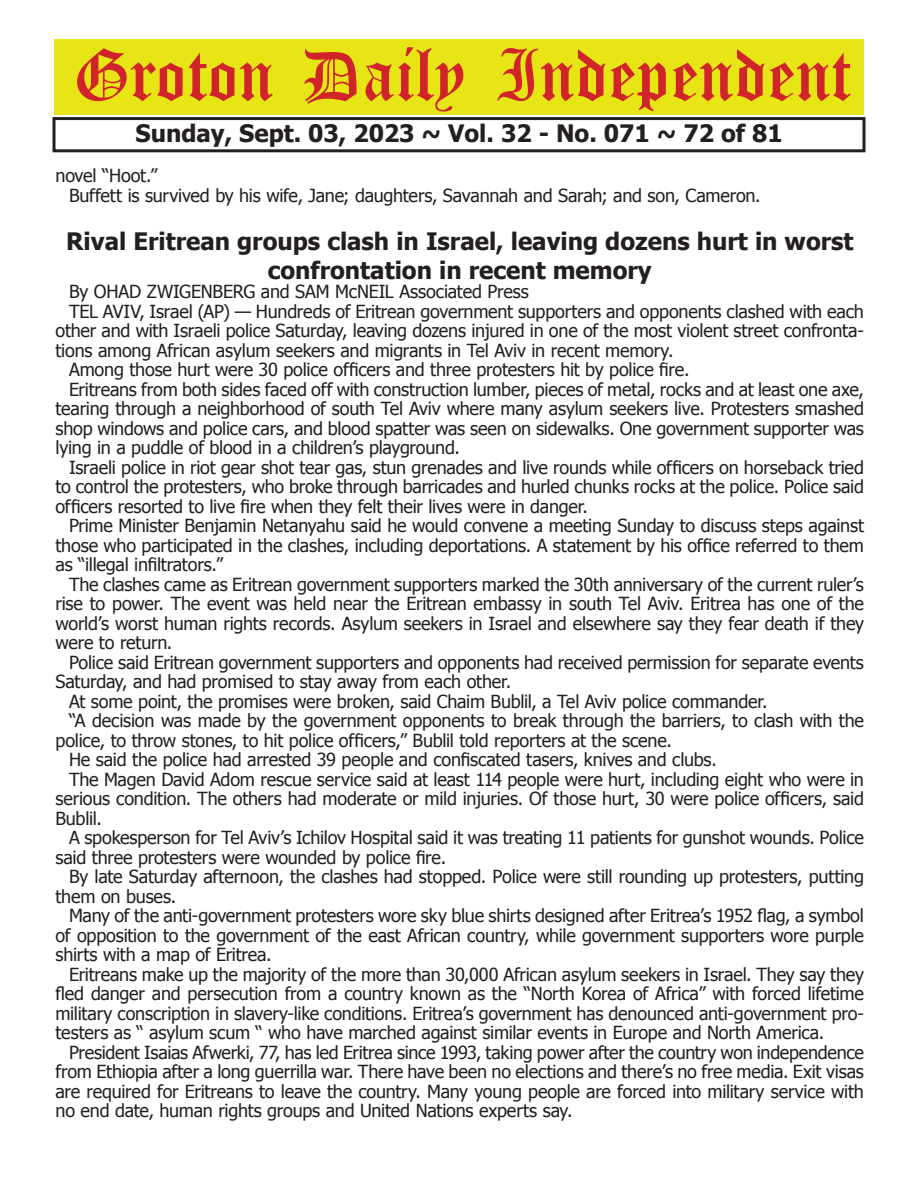
<style>
.page{position:relative;width:918px;height:1188px;background:#fff}
.page>*{position:absolute;margin:0;border:0;box-sizing:border-box;transform-origin:0 0}
.t1{font:54px "Old English Five";color:#d1232a}
.t2{font:700 24px/28.8px "Tahoma";color:#231f20;text-align:center}
.t3{font:18px/19.5px "Tahoma";letter-spacing:-.01em;color:#231f20}
</style>
<div class="page">
<div style="left:52px;top:117px;width:814px;height:35px;border:3px solid #231f20"></div>
<div style="left:54px;top:40px;width:810px;height:75px;background:#e7e515"></div>
<h1 class="t1" style="left:73px;top:50px;width:779px">Groton Daily Independent</h1>
<h2 class="t2" style="left:135px;top:117px;width:649px">Sunday, Sept. 03, 2023 ~ Vol. 32 - No. 071 ~ 72 of 81</h2>
<p class="t3" style="left:69px;top:165px;width:693px;text-indent:-14px">novel “Hoot.”<br>Buffett is survived by his wife, Jane; daughters, Savannah and Sarah; and son, Cameron.</p>
<h2 class="t2" style="left:66px;top:225px;width:789px">Rival Eritrean groups clash in Israel, leaving dozens hurt in worst confrontation in recent memory</h2>
<p class="t3" style="left:69px;top:281px;width:461px">By OHAD ZWIGENBERG and SAM McNEIL Associated Press</p>
<p class="t3" style="left:69px;top:301px;width:797px">TEL AVIV, Israel (AP) — Hundreds of Eritrean government supporters and opponents clashed with each</p>
<p class="t3" style="left:56px;top:320px;width:810px">other and with Israeli police Saturday, leaving dozens injured in one of the most violent street confronta-</p>
<p class="t3" style="left:56px;top:340px;width:620px">tions among African asylum seekers and migrants in Tel Aviv in recent memory.</p>
<p class="t3" style="left:69px;top:359px;width:622px">Among those hurt were 30 police officers and three protesters hit by police fire.</p>
<p class="t3" style="left:69px;top:379px;width:796px">Eritreans from both sides faced off with construction lumber, pieces of metal, rocks and at least one axe,</p>
<p class="t3" style="left:56px;top:398px;width:810px">tearing through a neighborhood of south Tel Aviv where many asylum seekers live. Protesters smashed</p>
<p class="t3" style="left:56px;top:418px;width:810px">shop windows and police cars, and blood spatter was seen on sidewalks. One government supporter was</p>
<p class="t3" style="left:56px;top:437px;width:406px">lying in a puddle of blood in a children’s playground.</p>
<p class="t3" style="left:69px;top:457px;width:797px">Israeli police in riot gear shot tear gas, stun grenades and live rounds while officers on horseback tried</p>
<p class="t3" style="left:56px;top:476px;width:810px">to control the protesters, who broke through barricades and hurled chunks rocks at the police. Police said</p>
<p class="t3" style="left:56px;top:496px;width:534px">officers resorted to live fire when they felt their lives were in danger.</p>
<p class="t3" style="left:69px;top:515px;width:797px">Prime Minister Benjamin Netanyahu said he would convene a meeting Sunday to discuss steps against</p>
<p class="t3" style="left:56px;top:535px;width:810px">those who participated in the clashes, including deportations. A statement by his office referred to them</p>
<p class="t3" style="left:56px;top:554px;width:169px">as “illegal infiltrators.”</p>
<p class="t3" style="left:69px;top:574px;width:796px">The clashes came as Eritrean government supporters marked the 30th anniversary of the current ruler’s</p>
<p class="t3" style="left:56px;top:593px;width:810px">rise to power. The event was held near the Eritrean embassy in south Tel Aviv. Eritrea has one of the</p>
<p class="t3" style="left:56px;top:613px;width:810px">world’s worst human rights records. Asylum seekers in Israel and elsewhere say they fear death if they</p>
<p class="t3" style="left:56px;top:632px;width:118px">were to return.</p>
<p class="t3" style="left:69px;top:652px;width:796px">Police said Eritrean government supporters and opponents had received permission for separate events</p>
<p class="t3" style="left:56px;top:671px;width:457px">Saturday, and had promised to stay away from each other.</p>
<p class="t3" style="left:69px;top:691px;width:700px">At some point, the promises were broken, said Chaim Bublil, a Tel Aviv police commander.</p>
<p class="t3" style="left:69px;top:710px;width:796px">“A decision was made by the government opponents to break through the barriers, to clash with the</p>
<p class="t3" style="left:56px;top:730px;width:618px">police, to throw stones, to hit police officers,” Bublil told reporters at the scene.</p>
<p class="t3" style="left:69px;top:749px;width:649px">He said the police had arrested 39 people and confiscated tasers, knives and clubs.</p>
<p class="t3" style="left:69px;top:769px;width:797px">The Magen David Adom rescue service said at least 114 people were hurt, including eight who were in</p>
<p class="t3" style="left:56px;top:788px;width:810px">serious condition. The others had moderate or mild injuries. Of those hurt, 30 were police officers, said</p>
<p class="t3" style="left:56px;top:808px;width:48px">Bublil.</p>
<p class="t3" style="left:69px;top:827px;width:797px">A spokesperson for Tel Aviv’s Ichilov Hospital said it was treating 11 patients for gunshot wounds. Police</p>
<p class="t3" style="left:56px;top:847px;width:392px">said three protesters were wounded by police fire.</p>
<p class="t3" style="left:69px;top:866px;width:797px">By late Saturday afternoon, the clashes had stopped. Police were still rounding up protesters, putting</p>
<p class="t3" style="left:56px;top:886px;width:122px">them on buses.</p>
<p class="t3" style="left:69px;top:905px;width:797px">Many of the anti-government protesters wore sky blue shirts designed after Eritrea’s 1952 flag, a symbol</p>
<p class="t3" style="left:56px;top:925px;width:810px">of opposition to the government of the east African country, while government supporters wore purple</p>
<p class="t3" style="left:56px;top:944px;width:218px">shirts with a map of Eritrea.</p>
<p class="t3" style="left:69px;top:964px;width:796px">Eritreans make up the majority of the more than 30,000 African asylum seekers in Israel. They say they</p>
<p class="t3" style="left:56px;top:983px;width:810px">fled danger and persecution from a country known as the “North Korea of Africa” with forced lifetime</p>
<p class="t3" style="left:56px;top:1003px;width:810px">military conscription in slavery-like conditions. Eritrea’s government has denounced anti-government pro-</p>
<p class="t3" style="left:56px;top:1022px;width:770px">testers as “ asylum scum “ who have marched against similar events in Europe and North America.</p>
<p class="t3" style="left:69px;top:1041px;width:797px">President Isaias Afwerki, 77, has led Eritrea since 1993, taking power after the country won independence</p>
<p class="t3" style="left:56px;top:1061px;width:810px">from Ethiopia after a long guerrilla war. There have been no elections and there’s no free media. Exit visas</p>
<p class="t3" style="left:56px;top:1080px;width:810px">are required for Eritreans to leave the country. Many young people are forced into military service with</p>
<p class="t3" style="left:56px;top:1100px;width:518px">no end date, human rights groups and United Nations experts say.</p>
</div>
